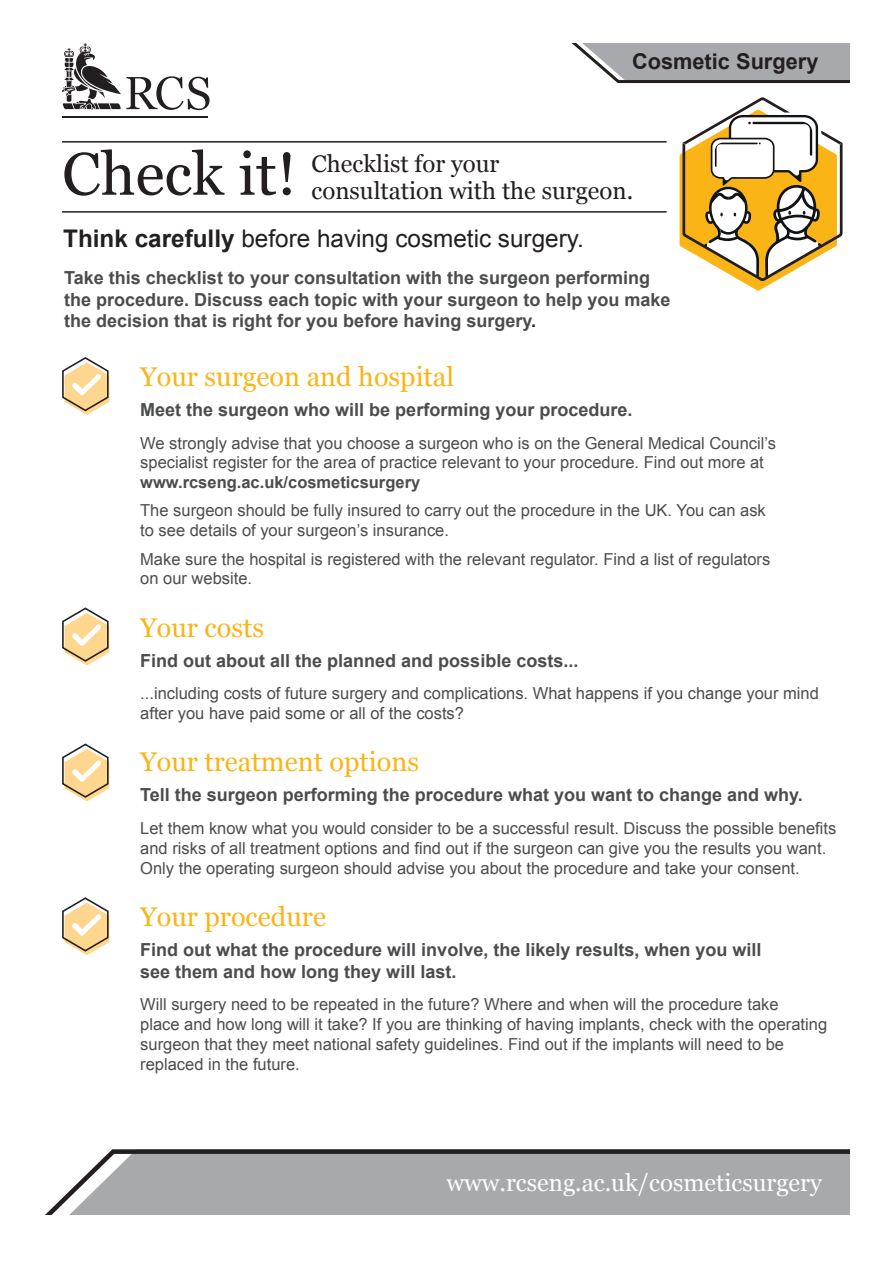
<style>
.page{position:relative;width:893px;height:1263px;background:#fff}
.page>*{position:absolute;margin:0;border:0;box-sizing:border-box;transform-origin:0 0}
.t1{font:60px "Georgia";color:#231f20}
.t2{font:27px "Georgia";color:#fbb416}
.t3{font:24.3px "Arial";color:#231f20}
.t4{font:24px/27px "Georgia";color:#231f20}
.t5{font:24px "Georgia";color:#fff}
.t6{font:700 21.75px "Arial";color:#231f20}
.t7{font:700 18px/21.6px "Arial";color:#4b4c4d}
.t8{font:16.5px/19.8px "Arial";color:#4b4c4d}
.s1{font-weight:700}
.s2{color:#231f20}
</style>
<div class="page">
<svg style="left:45px;top:1149px;width:805px;height:66px;background:#a4a4a8"></svg>
<hr style="left:63px;top:117px;width:145px;height:1px;background:#231f20">
<svg style="left:62px;top:43px;width:148px;height:67px"></svg>
<svg style="left:680px;top:97px;width:162px;height:194px"></svg>
<hr style="left:62px;top:141px;width:605px;height:2px;background:#231f20">
<hr style="left:62px;top:211px;width:605px;height:2px;background:#231f20">
<svg style="left:571px;top:43px;width:279px;height:41px;background:#a8a9ac"></svg>
<svg style="left:62px;top:357px;width:48px;height:58px"></svg>
<svg style="left:62px;top:607px;width:48px;height:58px"></svg>
<svg style="left:62px;top:743px;width:48px;height:58px"></svg>
<svg style="left:62px;top:897px;width:48px;height:58px"></svg>
<p class="t6" style="left:632px;top:47px;width:188px">Cosmetic Surgery</p>
<p class="t1" style="left:62px;top:130px;width:236px">Check it!</p>
<p class="t3" style="left:63px;top:222px;width:522px"><span class="s1">Think carefully</span> before having cosmetic surgery.</p>
<p class="t7" style="left:64px;top:268px;width:608px">Take this checklist to your consultation with the surgeon performing the procedure. Discuss each topic with your surgeon to help you make the decision that is right for you before having surgery<span class="s2">.</span></p>
<p class="t4" style="left:311px;top:149px;width:323px">Checklist for your consultation with the surgeon.</p>
<p class="t2" style="left:140px;top:357px;width:315px">Your surgeon and hospital</p>
<p class="t7" style="left:140px;top:399px;width:494px">Meet the surgeon who will be performing your procedure.</p>
<p class="t8" style="left:140px;top:433px;width:637px">We strongly advise that you choose a surgeon who is on the General Medical Council’s specialist register for the area of practice relevant to your procedure. Find out more at <span class="s1">www.rcseng.ac.uk/cosmeticsurgery</span></p>
<p class="t8" style="left:140px;top:501px;width:627px">The surgeon should be fully insured to carry out the procedure in the UK. You can ask to see details of your surgeon’s insurance.</p>
<p class="t8" style="left:140px;top:549px;width:632px">Make sure the hospital is registered with the relevant regulator. Find a list of regulators on our website.</p>
<p class="t2" style="left:140px;top:607px;width:125px">Your costs</p>
<p class="t7" style="left:140px;top:650px;width:440px">Find out about all the planned and possible costs...</p>
<p class="t8" style="left:140px;top:684px;width:680px">...including costs of future surgery and complications. What happens if you change your mind after you have paid some or all of the costs?</p>
<p class="t2" style="left:140px;top:742px;width:280px">Your treatment options</p>
<p class="t7" style="left:140px;top:785px;width:664px">Tell the surgeon performing the procedure what you want to change and why.</p>
<p class="t8" style="left:140px;top:818px;width:698px">Let them know what you would consider to be a successful result. Discuss the possible benefits and risks of all treatment options and find out if the surgeon can give you the results you want.<br>Only the operating surgeon should advise you about the procedure and take your consent.</p>
<p class="t2" style="left:140px;top:897px;width:187px">Your procedure</p>
<p class="t7" style="left:140px;top:939px;width:623px">Find out what the procedure will involve, the likely results, when you will see them and how long they will last.</p>
<p class="t8" style="left:140px;top:995px;width:688px">Will surgery need to be repeated in the future? Where and when will the procedure take<br>place and how long will it take? If you are thinking of having implants, check with the operating surgeon that they meet national safety guidelines. Find out if the implants will need to be replaced in the future.</p>
<p class="t5" style="left:446px;top:1165px;width:377px">www.rcseng.ac.uk/cosmeticsurgery</p>
</div>
